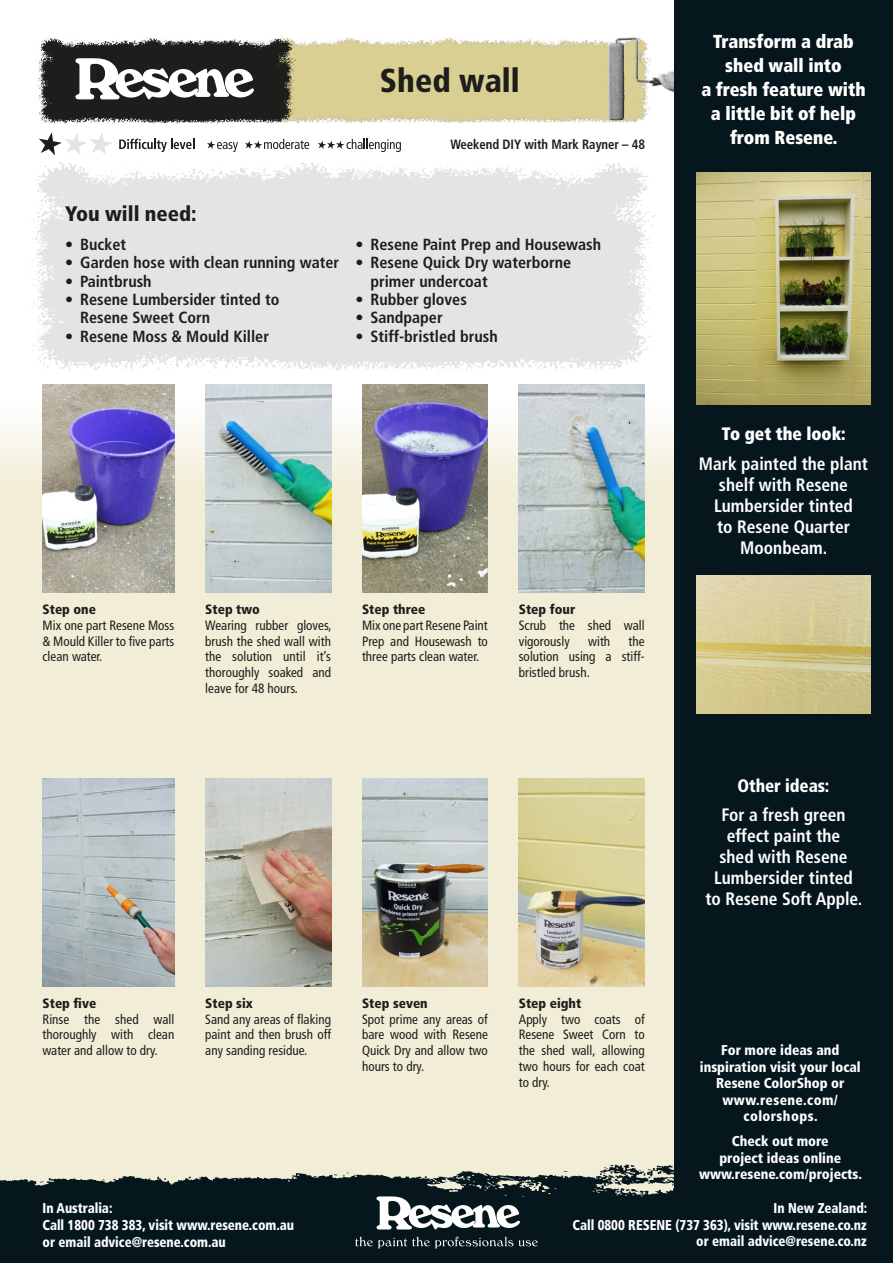
<style>
.page{position:relative;width:893px;height:1263px;background:#fff}
.page>*{position:absolute;margin:0;border:0;box-sizing:border-box;transform-origin:0 0}
.t1{font:900 condensed 33px "Frutiger";color:#1d1d1b}
.t2{font:900 condensed 21px "Frutiger";color:#1d1d1b}
.t3{font:900 condensed 18.75px/24px "Frutiger";color:#fff;text-align:center;scale:.95 1}
.t4{font:700 condensed 18px/21px "Frutiger";color:#fff;text-align:center}
.t5{font:900 condensed 18px "Frutiger";color:#fff;scale:.95 1}
.t6{font:900 condensed 18px "Frutiger";letter-spacing:-.005em;color:#fff;scale:.95 1}
.t7{font:700 condensed 16.2px/18.5px "Frutiger";color:#1d1d1b}
.t8{font:900 condensed 14.25px/16.5px "Frutiger";color:#fff;scale:.92 1}
.t9{font:900 condensed 14.25px/16.5px "Frutiger";color:#fff;text-align:center}
.t10{font:condensed 13.5px/15.8px "Frutiger";color:#1d1d1b;text-align:justify}
.t11{font:900 condensed 13.5px "Frutiger";color:#1d1d1b}
.t12{font:700 condensed 13.5px "Frutiger";letter-spacing:-.005em;color:#1d1d1b;scale:.95 1}
</style>
<div class="page">
<div style="left:0;top:290px;width:705px;height:927px;background:#f2edd7"></div>
<svg style="left:0;top:396px;width:674px;height:95px"></svg>
<img style="left:315px;top:37px;width:359px;height:86px">
<div style="left:674px;top:0;width:219px;height:1263px;background:#05171d"></div>
<img style="left:37px;top:38px;width:278px;height:86px">
<img style="left:0;top:155px;width:674px;height:241px">
<img style="left:0;top:1164px;width:674px;height:99px">
<svg style="left:39px;top:132px;width:73px;height:23px"></svg>
<svg style="left:119px;top:139px;width:75px;height:13px"></svg>
<svg style="left:318px;top:139px;width:83px;height:13px"></svg>
<svg style="left:245px;top:139px;width:64px;height:10px"></svg>
<svg style="left:207px;top:141px;width:31px;height:11px"></svg>
<img style="left:205px;top:778px;width:126px;height:208px">
<img style="left:205px;top:384px;width:126px;height:209px">
<img style="left:362px;top:778px;width:126px;height:208px">
<img style="left:362px;top:384px;width:126px;height:209px">
<img style="left:519px;top:778px;width:126px;height:208px">
<img style="left:519px;top:384px;width:126px;height:209px">
<img style="left:43px;top:778px;width:131px;height:208px">
<img style="left:43px;top:384px;width:131px;height:209px">
<img style="left:696px;top:575px;width:175px;height:138px">
<svg style="left:75px;top:58px;width:179px;height:41px"></svg>
<svg style="left:355px;top:1236px;width:183px;height:12px;background:#2f3e43"></svg>
<svg style="left:376px;top:1196px;width:144px;height:33px"></svg>
<img style="left:696px;top:172px;width:175px;height:233px">
<h1 class="t1" style="left:380px;top:60px;width:141px">Shed wall</h1>
<p class="t12" style="left:451px;top:137px;width:206px">Weekend DIY with Mark Rayner – 48</p>
<h2 class="t2" style="left:65px;top:201px;width:133px">You will need:</h2>
<p class="t7" style="left:65px;top:235px;width:62px">• Bucket</p>
<p class="t7" style="left:65px;top:253px;width:275px">• Garden hose with clean running water</p>
<p class="t7" style="left:65px;top:272px;width:88px">• Paintbrush</p>
<p class="t7" style="left:80px;top:290px;width:201px;text-indent:-15px">• Resene Lumbersider tinted to<br>Resene Sweet Corn</p>
<p class="t7" style="left:65px;top:327px;width:205px">• Resene Moss &amp; Mould Killer</p>
<p class="t7" style="left:355px;top:235px;width:247px">• Resene Paint Prep and Housewash</p>
<p class="t7" style="left:370px;top:253px;width:202px;text-indent:-15px">• Resene Quick Dry waterborne primer undercoat</p>
<p class="t7" style="left:355px;top:290px;width:113px">• Rubber gloves</p>
<p class="t7" style="left:355px;top:309px;width:89px">• Sandpaper</p>
<p class="t7" style="left:355px;top:327px;width:144px">• Stiff-bristled brush</p>
<p class="t11" style="left:43px;top:601px;width:55px">Step one</p>
<p class="t10" style="left:43px;top:617px;width:133px">Mix one part Resene Moss &amp; Mould Killer to five parts clean water.</p>
<p class="t11" style="left:205px;top:601px;width:56px">Step two</p>
<p class="t10" style="left:205px;top:617px;width:128px">Wearing rubber gloves, brush the shed wall with the solution until it’s thoroughly soaked and leave for 48 hours.</p>
<p class="t11" style="left:362px;top:601px;width:65px">Step three</p>
<p class="t10" style="left:362px;top:617px;width:127px">Mix one part Resene Paint Prep and Housewash to three parts clean water.</p>
<p class="t11" style="left:519px;top:601px;width:58px">Step four</p>
<p class="t10" style="left:519px;top:617px;width:127px">Scrub the shed wall vigorously</p>
<p class="t10" style="left:519px;top:633px;width:127px;text-indent:110px">the solution using a stiff&shy;bristled brush.</p>
<p class="t10" style="left:588px;top:633px;width:24px">with</p>
<p class="t11" style="left:43px;top:995px;width:55px">Step five</p>
<p class="t10" style="left:43px;top:1011px;width:133px">Rinse the shed wall thoroughly with clean water and allow to dry.</p>
<p class="t11" style="left:205px;top:995px;width:49px">Step six</p>
<p class="t10" style="left:205px;top:1011px;width:127px">Sand any areas of flaking paint and then brush off any sanding residue.</p>
<p class="t11" style="left:362px;top:995px;width:67px">Step seven</p>
<p class="t10" style="left:362px;top:1011px;width:127px">Spot prime any areas of bare wood with Resene Quick Dry and allow two hours to dry.</p>
<p class="t11" style="left:519px;top:995px;width:64px">Step eight</p>
<p class="t10" style="left:519px;top:1011px;width:127px">Apply two coats of Resene Sweet Corn to the shed wall, allowing two hours for each coat to dry.</p>
<h3 class="t3" style="left:701px;top:29px;width:174px">Transform a drab shed wall into<br>a fresh feature with a little bit of help from Resene.</h3>
<h3 class="t5" style="left:722px;top:423px;width:132px">To get the look:</h3>
<h3 class="t4" style="left:699px;top:453px;width:171px">Mark painted the plant shelf with Resene<br>Lumbersider tinted<br>to Resene Quarter<br>Moonbeam.</h3>
<h3 class="t6" style="left:737px;top:775px;width:98px">Other ideas:</h3>
<h3 class="t4" style="left:705px;top:804px;width:158px">For a fresh green effect paint the<br>shed with Resene<br>Lumbersider tinted to Resene Soft Apple.</h3>
<p class="t9" style="left:700px;top:1042px;width:162px">For more ideas and inspiration visit your local<br>Resene ColorShop or www.resene.com/ colorshops.</p>
<p class="t9" style="left:699px;top:1133px;width:165px">Check out more<br>project ideas online www.resene.com/projects.</p>
<p class="t8" style="left:43px;top:1200px;width:275px">In Australia:<br>Call 1800 738 383, visit www.resene.com.au or email advice@resene.com.au</p>
<p class="t8" style="left:573px;top:1200px;width:322px;text-align:right">In New Zealand:<br>Call 0800 RESENE (737 363), visit www.resene.co.nz or email advice@resene.co.nz</p>
</div>
